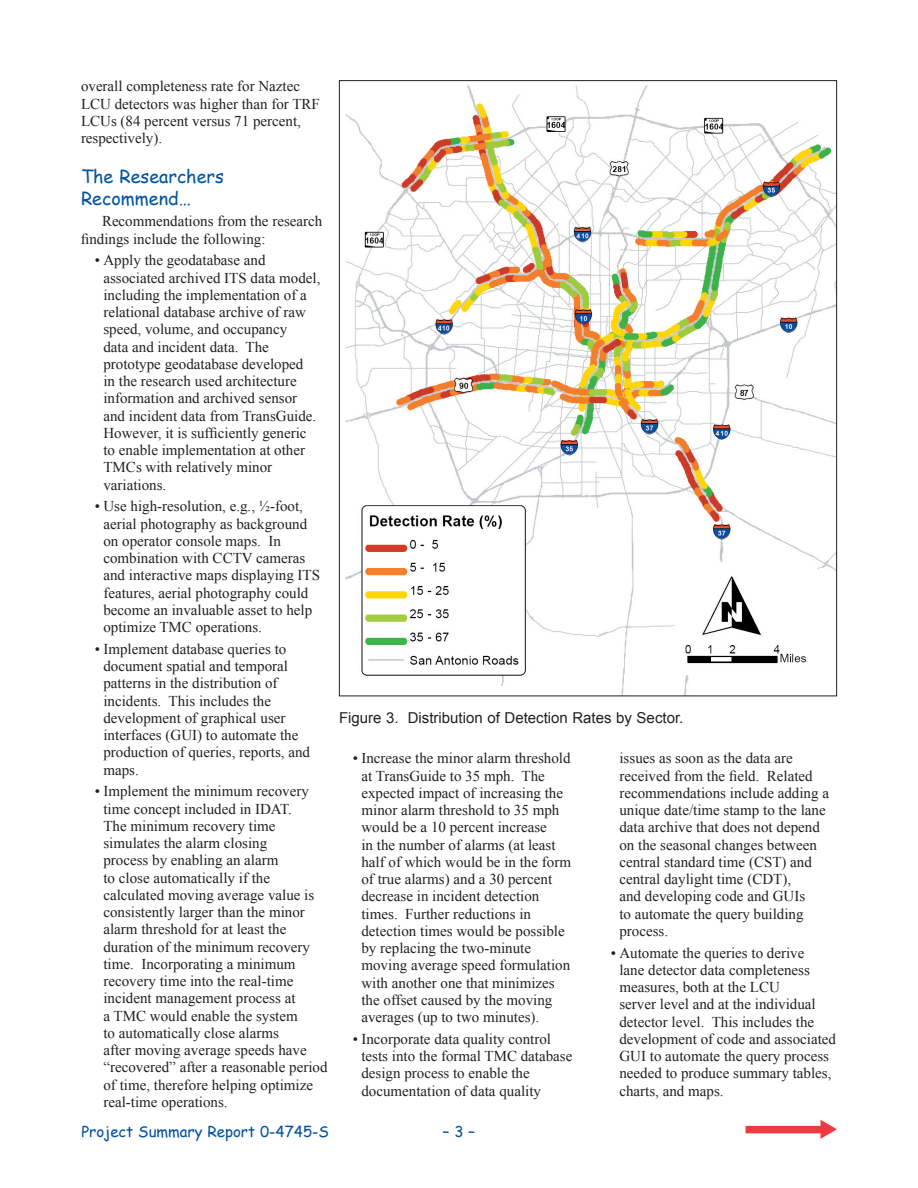
<style>
.page{position:relative;width:918px;height:1188px;background:#fff}
.page>*{position:absolute;margin:0;border:0;box-sizing:border-box;transform-origin:0 0}
.t1{font:18px/21.8px "Comic Sans MS";color:#0153a0}
.t2{font:15px/17.2px "Times New Roman";color:#231f20}
.t3{font:15px "Arial";color:#231f20}
.t4{font:15px "Comic Sans MS";color:#0153a0}
</style>
<div class="page">
<svg style="left:746px;top:1120px;width:91px;height:19px"></svg>
<img style="left:345px;top:85px;width:490px;height:609px">
<p class="t2" style="left:81px;top:78px;width:240px">overall completeness rate for Naztec<br>LCU detectors was higher than for TRF<br>LCUs (84 percent versus 71 percent, respectively).</p>
<p class="t1" style="left:81px;top:165px;width:144px">The Researchers<br>Recommend…</p>
<p class="t2" style="left:81px;top:212px;width:243px;text-indent:21px">Recommendations from the research findings include the following:</p>
<p class="t2" style="left:103px;top:251px;width:219px;text-indent:-9px">• Apply the geodatabase and associated archived ITS data model, including the implementation of a relational database archive of raw speed, volume, and occupancy<br>data and incident data. The prototype geodatabase developed<br>in the research used architecture information and archived sensor and incident data from TransGuide.<br>However, it is sufficiently generic to enable implementation at other<br>TMCs with relatively minor variations.</p>
<p class="t2" style="left:103px;top:497px;width:218px;text-indent:-9px">• Use high-resolution, e.g., ½-foot, aerial photography as background on operator console maps. In combination with CCTV cameras and interactive maps displaying ITS features, aerial photography could become an invaluable asset to help optimize TMC operations.</p>
<p class="t2" style="left:103px;top:640px;width:208px;text-indent:-9px">• Implement database queries to document spatial and temporal patterns in the distribution of incidents. This includes the development of graphical user interfaces (GUI) to automate the production of queries, reports, and maps.</p>
<p class="t2" style="left:103px;top:782px;width:226px;text-indent:-9px">• Implement the minimum recovery time concept included in IDAT.<br>The minimum recovery time simulates the alarm closing<br>process by enabling an alarm<br>to close automatically if the calculated moving average value is consistently larger than the minor alarm threshold for at least the duration of the minimum recovery time. Incorporating a minimum recovery time into the real-time incident management process at<br>a TMC would enable the system<br>to automatically close alarms<br>after moving average speeds have “recovered” after a reasonable period of time, therefore helping optimize real-time operations.</p>
<p class="t3" style="left:339px;top:708px;width:346px">Figure 3. Distribution of Detection Rates by Sector.</p>
<p class="t2" style="left:361px;top:750px;width:211px;text-indent:-9px">• Increase the minor alarm threshold at TransGuide to 35 mph. The expected impact of increasing the minor alarm threshold to 35 mph would be a 10 percent increase<br>in the number of alarms (at least half of which would be in the form of true alarms) and a 30 percent decrease in incident detection times. Further reductions in detection times would be possible by replacing the two-minute moving average speed formulation with another one that minimizes the offset caused by the moving averages (up to two minutes).</p>
<p class="t2" style="left:361px;top:1030px;width:212px;text-indent:-9px">• Incorporate data quality control tests into the formal TMC database design process to enable the documentation of data quality</p>
<p class="t2" style="left:619px;top:750px;width:211px">issues as soon as the data are received from the field. Related recommendations include adding a unique date/time stamp to the lane data archive that does not depend on the seasonal changes between central standard time (CST) and central daylight time (CDT),<br>and developing code and GUIs<br>to automate the query building process.</p>
<p class="t2" style="left:619px;top:944px;width:218px;text-indent:-9px">• Automate the queries to derive<br>lane detector data completeness measures, both at the LCU<br>server level and at the individual detector level. This includes the development of code and associated<br>GUI to automate the query process needed to produce summary tables, charts, and maps.</p>
<p class="t4" style="left:81px;top:1121px;width:249px">Project Summary Report 0-4745-S</p>
<p class="t4" style="left:443px;top:1120px;width:34px">– 3 –</p>
</div>
